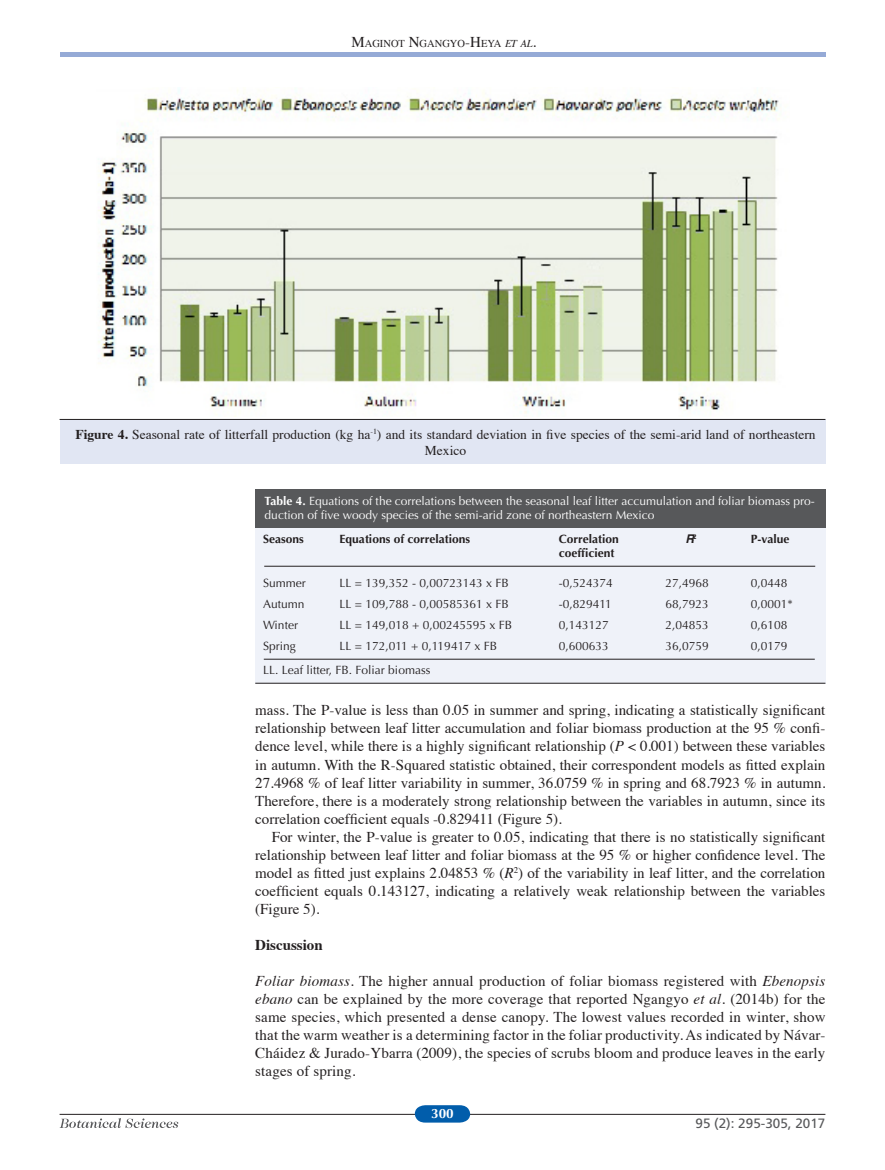
<style>
.page{position:relative;width:885px;height:1170px;background:#fff}
.page>*{position:absolute;margin:0;border:0;box-sizing:border-box;transform-origin:0 0}
.t1{font:15px/18px "Times";color:#231f20;text-align:justify}
.t2{font:700 15px "Times";color:#231f20}
.t3{font:13.5px/16.2px "Times";color:#231f20;text-align:center}
.t4{font:13.5px "Frutiger";color:#57585a}
.t5{font:700 13.5px "Optima";color:#fff}
.t6{font:12px "Optima";color:#231f20}
.t7{font:12px/14.4px "Optima";color:#fff}
.t8{font:700 12px "Optima";color:#231f20}
.t9{font:italic 700 12px "Helvetica";color:#231f20}
.t10{font:10.5px "Times";color:#231f20}
.s1{font-size:15px}
.s2{font-style:italic}
.s3{font-style:italic;font-size:15px}
.s4{font-weight:700}
</style>
<div class="page">
<hr style="left:60px;top:1113px;width:765px;height:1px;background:#231f20">
<svg style="left:415px;top:1105px;width:55px;height:17px"></svg>
<svg style="left:61px;top:1118px;width:117px;height:9px"></svg>
<div style="left:60px;top:419px;width:765px;height:45px;background:#e1e6f3"></div>
<hr style="left:60px;top:419px;width:765px;height:1px;background:#231f20">
<div style="left:255px;top:527px;width:570px;height:157px;background:#eff2f9"></div>
<div style="left:255px;top:489px;width:570px;height:39px;background:#57585a"></div>
<hr style="left:264px;top:566px;width:551px;height:1px;background:#231f20">
<hr style="left:255px;top:682px;width:570px;height:1px;background:#231f20">
<hr style="left:264px;top:658px;width:550px;height:1px;background:#231f20">
<div style="left:60px;top:52px;width:765px;height:5px;background:#95aad6"></div>
<img style="left:98px;top:88px;width:682px;height:327px">
<p class="t10" style="left:351px;top:39px;width:186px"><span class="s1">M</span>AGINOT <span class="s1">N</span>GANGYO<span class="s1">-H</span>EYA <span class="s2">ET AL</span><span class="s3">.</span></p>
<p class="t3" style="left:75px;top:427px;width:741px"><span class="s4">Figure 4.</span> Seasonal rate of litterfall production (kg ha<sup>-1</sup>) and its standard deviation in five species of the semi-arid land of northeastern<br>Mexico</p>
<p class="t7" style="left:264px;top:494px;width:551px"><span class="s4">Table 4.</span> Equations of the correlations between the seasonal leaf litter accumulation and foliar biomass pro&shy;duction of five woody species of the semi-arid zone of northeastern Mexico</p>
<p class="t8" style="left:263px;top:531px;width:42px">Seasons</p>
<p class="t8" style="left:339px;top:531px;width:132px">Equations of correlations</p>
<p class="t8" style="left:558px;top:531px;width:62px">Correlation</p>
<p class="t9" style="left:685px;top:533px;width:13px">R<sup>2</sup></p>
<p class="t8" style="left:750px;top:531px;width:40px">P-value</p>
<p class="t8" style="left:558px;top:546px;width:57px">coefficient</p>
<p class="t6" style="left:263px;top:576px;width:44px">Summer</p>
<p class="t6" style="left:339px;top:576px;width:171px">LL = 139,352 - 0,00723143 x FB</p>
<p class="t6" style="left:558px;top:576px;width:56px">-0,524374</p>
<p class="t6" style="left:665px;top:576px;width:45px">27,4968</p>
<p class="t6" style="left:750px;top:576px;width:38px">0,0448</p>
<p class="t6" style="left:263px;top:597px;width:43px">Autumn</p>
<p class="t6" style="left:339px;top:597px;width:171px">LL = 109,788 - 0,00585361 x FB</p>
<p class="t6" style="left:558px;top:597px;width:55px">-0,829411</p>
<p class="t6" style="left:665px;top:597px;width:45px">68,7923</p>
<p class="t6" style="left:750px;top:597px;width:44px">0,0001*</p>
<p class="t6" style="left:263px;top:618px;width:36px">Winter</p>
<p class="t6" style="left:339px;top:618px;width:174px">LL = 149,018 + 0,00245595 x FB</p>
<p class="t6" style="left:558px;top:618px;width:52px">0,143127</p>
<p class="t6" style="left:665px;top:618px;width:45px">2,04853</p>
<p class="t6" style="left:750px;top:618px;width:38px">0,6108</p>
<p class="t6" style="left:263px;top:639px;width:34px">Spring</p>
<p class="t6" style="left:339px;top:639px;width:159px">LL = 172,011 + 0,119417 x FB</p>
<p class="t6" style="left:558px;top:639px;width:52px">0,600633</p>
<p class="t6" style="left:665px;top:639px;width:45px">36,0759</p>
<p class="t6" style="left:750px;top:639px;width:38px">0,0179</p>
<p class="t6" style="left:263px;top:662px;width:169px">LL. Leaf litter, FB. Foliar biomass</p>
<p class="t1" style="left:255px;top:702px;width:571px">mass. The P-value is less than 0.05 in summer and spring, indicating a statistically significant relationship between leaf litter accumulation and foliar biomass production at the 95 % confi&shy;dence level, while there is a highly significant relationship (<span class="s2">P</span> &lt; 0.001) between these variables in autumn. With the R-Squared statistic obtained, their correspondent models as fitted explain 27.4968 % of leaf litter variability in summer, 36.0759 % in spring and 68.7923 % in autumn.<br>Therefore, there is a moderately strong relationship between the variables in autumn, since its correlation coefficient equals -0.829411 (Figure 5).</p>
<p class="t1" style="left:255px;top:828px;width:571px;text-indent:16px">For winter, the P-value is greater to 0.05, indicating that there is no statistically significant relationship between leaf litter and foliar biomass at the 95 % or higher confidence level. The model as fitted just explains 2.04853 % (<span class="s2">R</span><sup>2</sup>) of the variability in leaf litter, and the correlation coefficient equals 0.143127, indicating a relatively weak relationship between the variables (Figure 5).</p>
<p class="t2" style="left:255px;top:938px;width:69px">Discussion</p>
<p class="t1" style="left:255px;top:972px;width:571px"><span class="s2">Foliar biomass.</span> The higher annual production of foliar biomass registered with <span class="s2">Ebenopsis ebano</span> can be explained by the more coverage that reported Ngangyo <span class="s2">et al</span>. (2014b) for the same species, which presented a dense canopy. The lowest values recorded in winter, show that the warm weather is a determining factor in the foliar productivity. As indicated by Návar-Cháidez &amp; Jurado-Ybarra (2009), the species of scrubs bloom and produce leaves in the early stages of spring.</p>
<p class="t4" style="left:695px;top:1115px;width:131px">95 (2): 295-305, 2017</p>
<p class="t5" style="left:431px;top:1105px;width:24px">300</p>
</div>
